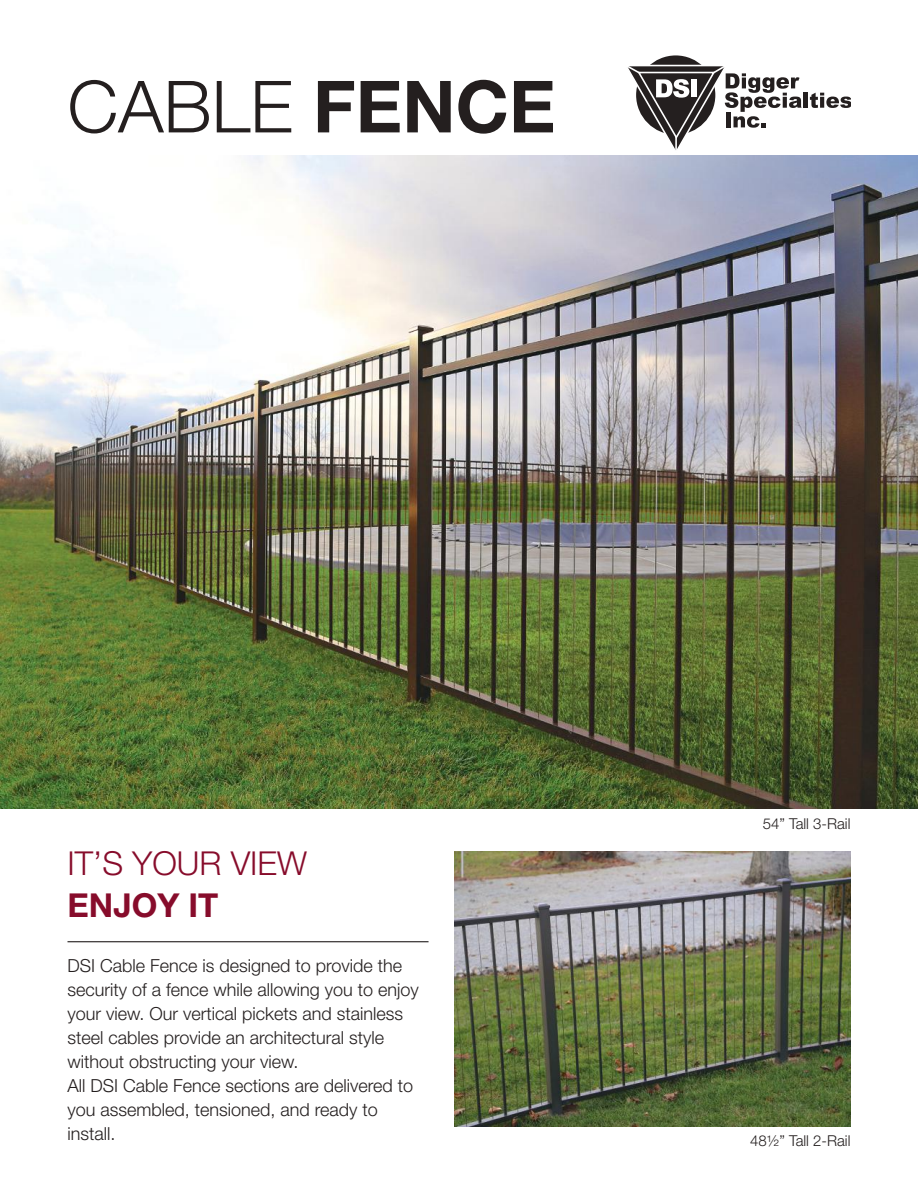
<style>
.page{position:relative;width:918px;height:1188px;background:#fff}
.page>*{position:absolute;margin:0;border:0;box-sizing:border-box;transform-origin:0 0}
.t1{font:300 72px "Helvetica Neue LT Std";color:#241f1f}
.t2{font:300 33px "Helvetica Neue LT Std";color:#870c2b}
.t3{font:700 33px "Helvetica Neue LT Std";color:#870c2b}
.t4{font:300 18px/24px "Helvetica Neue LT Std";color:#241f1f}
.t5{font:300 15px "Helvetica Neue LT Std";color:#241f1f}
.s1{font-weight:700}
</style>
<div class="page">
<img style="left:455px;top:851px;width:395px;height:276px">
<img style="left:0;top:156px;width:918px;height:653px">
<hr style="left:68px;top:941px;width:361px;height:1px;background:#241f1f">
<div style="left:637px;top:56px;width:77px;height:78px;background:#241f1f;border-radius:50%"></div>
<hr style="left:804px;top:93px;width:4px;height:15px;background:#241f1f">
<svg style="left:810px;top:93px;width:40px;height:15px"></svg>
<svg style="left:627px;top:64px;width:175px;height:86px"></svg>
<h1 class="t1" style="left:67px;top:63px;width:490px">CABLE <span class="s1">FENCE</span></h1>
<h2 class="t2" style="left:68px;top:843px;width:241px">IT’S YOUR VIEW</h2>
<h2 class="t3" style="left:68px;top:885px;width:152px">ENJOY IT</h2>
<p class="t4" style="left:68px;top:953px;width:353px">DSI Cable Fence is designed to provide the security of a fence while allowing you to enjoy your view. Our vertical pickets and stainless steel cables provide an architectural style without obstructing your view.<br>All DSI Cable Fence sections are delivered to you assembled, tensioned, and ready to install.</p>
<p class="t5" style="left:763px;top:815px;width:89px">54” Tall 3-Rail</p>
<p class="t5" style="left:750px;top:1131px;width:102px">48½” Tall 2-Rail</p>
</div>
